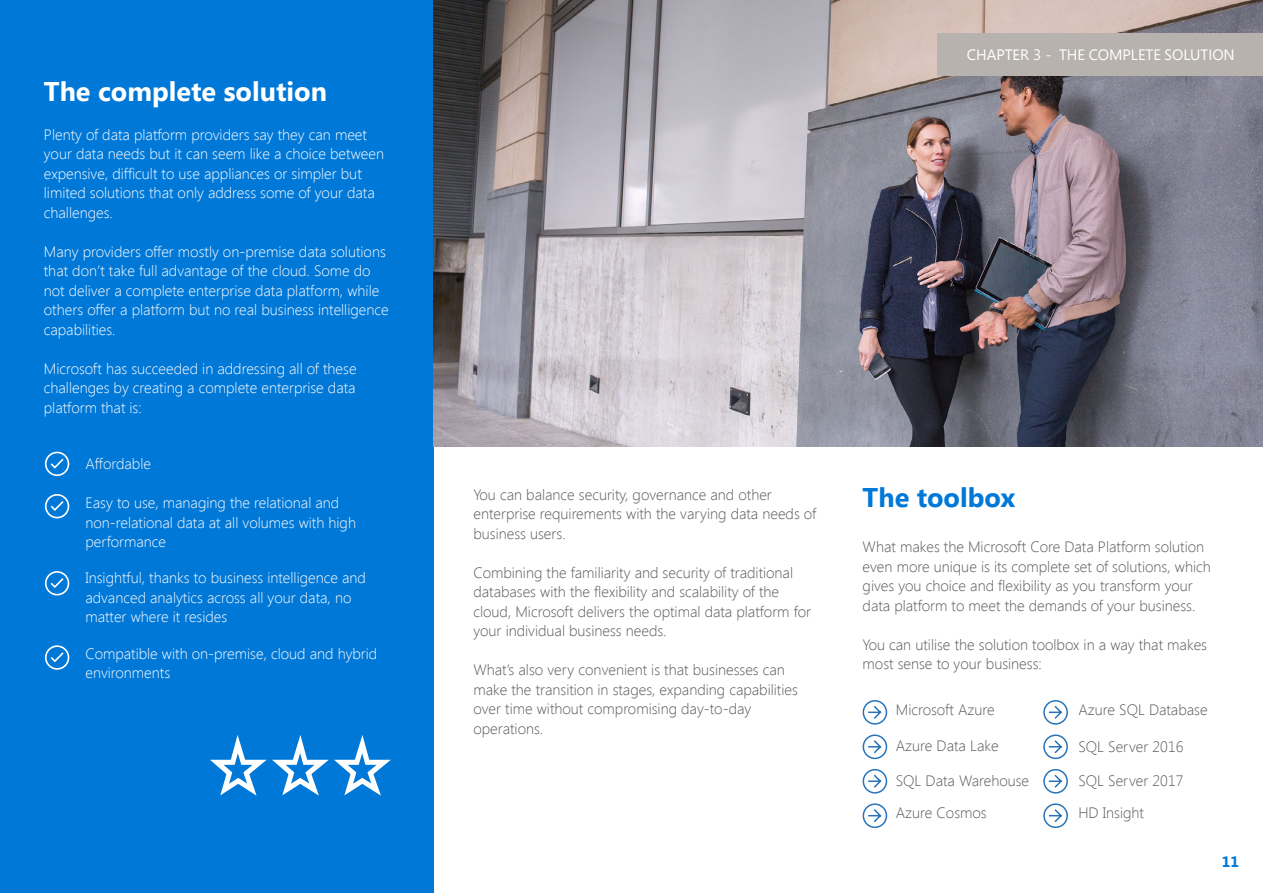
<style>
.page{position:relative;width:1263px;height:893px;background:#fff}
.page>*{position:absolute;margin:0;border:0;box-sizing:border-box;transform-origin:0 0}
.t1{font:700 27px "Segoe UI";color:#fff}
.t2{font:700 27px "Segoe UI";color:#0078d7}
.t3{font:300 15px/19.5px "Segoe UI";color:#575756}
.t4{font:300 15px/19.5px "Segoe UI";color:#fff}
.t5{font:15px "Segoe Pro";color:#fff}
.t6{font:700 15px "Segoe UI";color:#0078d7}
.s1{font-family:"Segoe UI"}
</style>
<div class="page">
<div style="left:0;top:0;width:434px;height:893px;background:#0078d7"></div>
<img style="left:434px;top:0;width:829px;height:446px">
<svg style="left:44px;top:451px;width:26px;height:25px"></svg>
<svg style="left:44px;top:494px;width:26px;height:25px"></svg>
<svg style="left:44px;top:571px;width:26px;height:25px"></svg>
<svg style="left:45px;top:645px;width:25px;height:25px"></svg>
<div style="left:938px;top:33px;width:325px;height:42px;background:#b7b2ad"></div>
<svg style="left:862px;top:700px;width:26px;height:25px"></svg>
<svg style="left:862px;top:734px;width:26px;height:26px"></svg>
<svg style="left:862px;top:769px;width:26px;height:25px"></svg>
<svg style="left:862px;top:803px;width:26px;height:25px"></svg>
<svg style="left:1043px;top:700px;width:25px;height:25px"></svg>
<svg style="left:1043px;top:734px;width:25px;height:26px"></svg>
<svg style="left:1043px;top:769px;width:25px;height:25px"></svg>
<svg style="left:1043px;top:803px;width:25px;height:25px"></svg>
<svg style="left:210px;top:735px;width:181px;height:61px"></svg>
<h1 class="t1" style="left:44px;top:72px;width:285px">The complete solution</h1>
<p class="t4" style="left:44px;top:124px;width:342px">Plenty of data platform providers say they can meet your data needs but it can seem like a choice between expensive, difficult to use appliances or simpler but limited solutions that only address some of your data challenges.</p>
<p class="t4" style="left:44px;top:241px;width:346px">Many providers offer mostly on-premise data solutions that don’t take full advantage of the cloud. Some do not deliver a complete enterprise data platform, while others offer a platform but no real business intelligence capabilities.</p>
<p class="t4" style="left:44px;top:358px;width:314px;text-align:justify">Microsoft has succeeded in addressing all of these challenges by creating a complete enterprise data platform that is:</p>
<p class="t4" style="left:85px;top:454px;width:67px">Affordable</p>
<p class="t4" style="left:85px;top:493px;width:272px">Easy to use, managing the relational and non-relational data at all volumes with high performance</p>
<p class="t4" style="left:85px;top:567px;width:282px">Insightful, thanks to business intelligence and advanced analytics across all your data, no matter where it resides</p>
<p class="t4" style="left:85px;top:643px;width:293px">Compatible with on-premise, cloud and hybrid environments</p>
<p class="t5" style="left:967px;top:44px;width:270px"><span class="s1">CHAPTER 3 -</span> THE COMPLETE SOLUTION</p>
<p class="t3" style="left:473px;top:484px;width:344px">You can balance security, governance and other enterprise requirements with the varying data needs of business users.</p>
<p class="t3" style="left:473px;top:562px;width:339px">Combining the familiarity and security of traditional databases with the flexibility and scalability of the cloud, Microsoft delivers the optimal data platform for your individual business needs.</p>
<p class="t3" style="left:473px;top:660px;width:326px">What’s also very convenient is that businesses can make the transition in stages, expanding capabilities over time without compromising day-to-day operations.</p>
<h1 class="t2" style="left:862px;top:478px;width:154px">The toolbox</h1>
<p class="t3" style="left:862px;top:536px;width:350px">What makes the Microsoft Core Data Platform solution even more unique is its complete set of solutions, which gives you choice and flexibility as you transform your data platform to meet the demands of your business.</p>
<p class="t3" style="left:862px;top:634px;width:346px">You can utilise the solution toolbox in a way that makes most sense to your business:</p>
<p class="t3" style="left:896px;top:700px;width:100px">Microsoft Azure</p>
<p class="t3" style="left:896px;top:735px;width:104px">Azure Data Lake</p>
<p class="t3" style="left:896px;top:764px;width:135px;line-height:31.8px">SQL Data Warehouse<br>Azure Cosmos</p>
<p class="t3" style="left:1078px;top:699px;width:131px">Azure SQL Database</p>
<p class="t3" style="left:1078px;top:736px;width:106px">SQL Server 2016</p>
<p class="t3" style="left:1078px;top:764px;width:106px;line-height:31.8px">SQL Server 2017<br>HD Insight</p>
<p class="t6" style="left:1222px;top:851px;width:19px">11</p>
</div>
